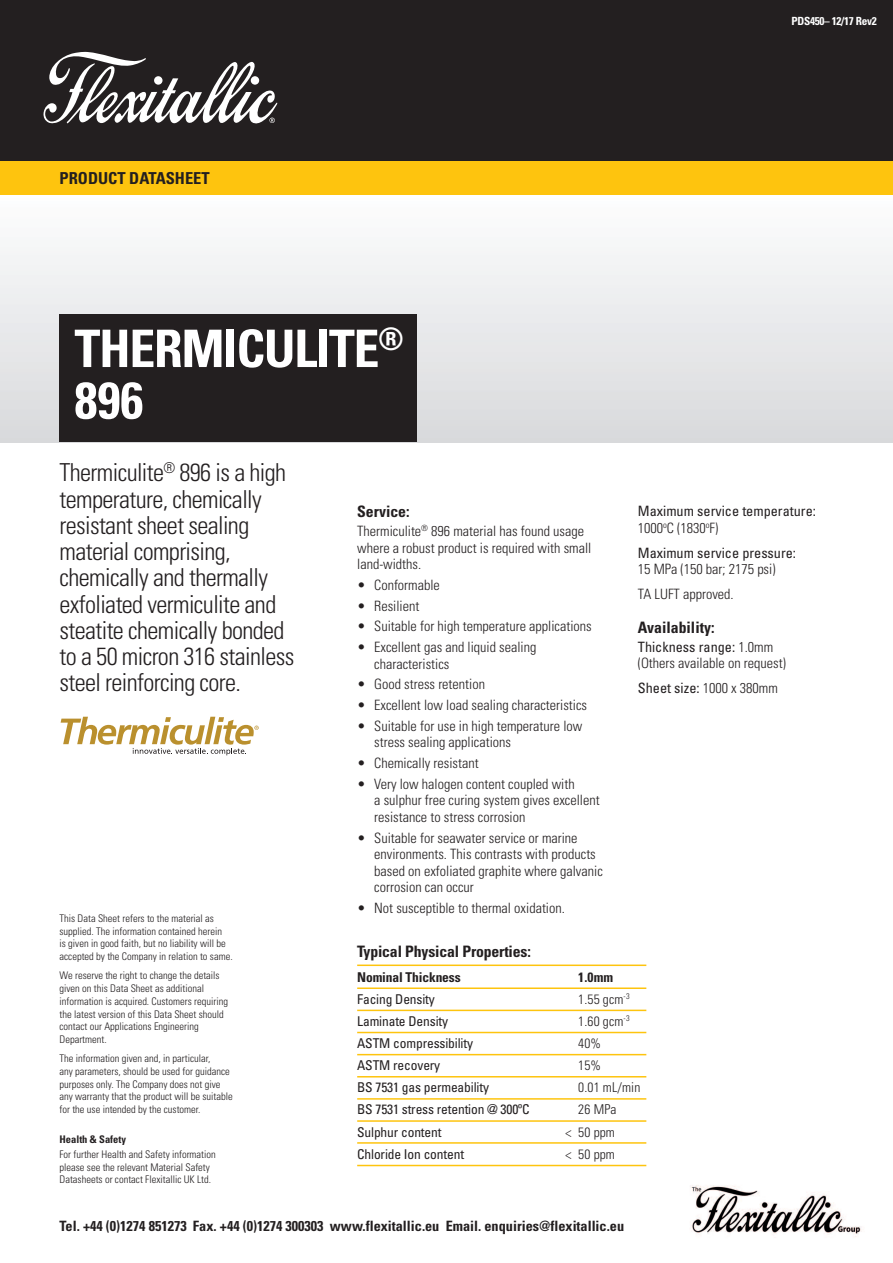
<style>
.page{position:relative;width:893px;height:1263px;background:#fff}
.page>*{position:absolute;margin:0;border:0;box-sizing:border-box;transform-origin:0 0}
.t1{font:700 condensed 51.75px/51.8px "Univers LT Std";letter-spacing:-.025em;color:#fff}
.t2{font:300 condensed 24.75px/26.2px "Univers LT Std";letter-spacing:-.025em;color:#231f20}
.t3{font:700 condensed 16.5px "Univers LT Std";color:#231f20}
.t4{font:700 condensed 15.75px "Univers LT Std";letter-spacing:-.01em;color:#231f20}
.t5{font:300 condensed 14.25px/16.5px "Univers LT Std";color:#231f20}
.t6{font:700 condensed 14.25px "Univers LT Std";color:#231f20}
.t7{font:condensed 14.25px/16.5px "Univers LT Std";color:#231f20}
.t8{font:condensed 13.5px "Univers LT Std";letter-spacing:-.01em;color:#231f20}
.t9{font:300 condensed 13.5px "Univers LT Std";letter-spacing:.01em;color:#231f20}
.t10{font:700 condensed 13.5px "Univers LT Std";letter-spacing:-.01em;color:#231f20}
.t11{font:700 condensed 11.25px "Univers LT Std";letter-spacing:-.025em;color:#fff}
.t12{font:300 condensed 10.5px/12.8px "Univers LT Std";color:#231f20}
.t13{font:700 condensed 10.5px "Univers LT Std";color:#231f20}
.s1{font-weight:300}
.s2{font-weight:400}
</style>
<div class="page">
<div style="left:0;top:0;width:893px;height:162px;background:#231f20"></div>
<div style="left:0;top:162px;width:893px;height:34px;background:#fec40e"></div>
<svg style="left:44px;top:52px;width:233px;height:71px"></svg>
<img style="left:690px;top:1185px;width:172px;height:52px">
<div style="left:0;top:196px;width:893px;height:246px;background:linear-gradient(to bottom,#fcfdfd,#d8d9db)"></div>
<div style="left:60px;top:315px;width:357px;height:127px;background:#231f20"></div>
<hr style="left:357px;top:964px;width:289px;height:2px;background:#fec40e">
<hr style="left:357px;top:987px;width:289px;height:2px;background:#fec40e">
<hr style="left:357px;top:1010px;width:289px;height:1px;background:#fec40e">
<hr style="left:357px;top:1032px;width:289px;height:1px;background:#fec40e">
<hr style="left:357px;top:1054px;width:289px;height:1px;background:#fec40e">
<hr style="left:357px;top:1076px;width:289px;height:1px;background:#fec40e">
<hr style="left:357px;top:1098px;width:289px;height:2px;background:#fec40e">
<hr style="left:357px;top:1120px;width:289px;height:2px;background:#fec40e">
<hr style="left:357px;top:1142px;width:289px;height:2px;background:#fec40e">
<hr style="left:357px;top:1165px;width:289px;height:1px;background:#fec40e">
<svg style="left:61px;top:717px;width:198px;height:38px"></svg>
<p class="t3" style="left:60px;top:172px;width:152px">PRODUCT DATASHEET</p>
<h1 class="t1" style="left:74px;top:327px;width:331px">THERMICULITE<sup>®<br></sup>896</h1>
<p class="t11" style="left:791px;top:17px;width:87px">PDS450– 12/17 Rev2</p>
<h2 class="t2" style="left:60px;top:462px;width:236px">Thermiculite<sup>®</sup> 896 is a high temperature, chemically resistant sheet sealing material comprising, chemically and thermally exfoliated vermiculite and steatite chemically bonded to a 50 micron 316 stainless steel reinforcing core.</h2>
<p class="t12" style="left:60px;top:913px;width:175px">This Data Sheet refers to the material as supplied. The information contained herein<br>is given in good faith, but no liability will be accepted by the Company in relation to same.</p>
<p class="t12" style="left:60px;top:970px;width:170px">We reserve the right to change the details given on this Data Sheet as additional information is acquired. Customers requiring the latest version of this Data Sheet should contact our Applications Engineering Department.</p>
<p class="t12" style="left:60px;top:1053px;width:175px">The information given and, in particular,<br>any parameters, should be used for guidance purposes only. The Company does not give any warranty that the product will be suitable for the use intended by the customer.</p>
<p class="t13" style="left:60px;top:1135px;width:68px">Health &amp; Safety</p>
<p class="t12" style="left:60px;top:1149px;width:158px">For further Health and Safety information please see the relevant Material Safety<br>Datasheets or contact Flexitallic UK Ltd.</p>
<p class="t4" style="left:357px;top:506px;width:54px">Service:</p>
<p class="t5" style="left:357px;top:524px;width:236px">Thermiculite<sup>®</sup> 896 material has found usage where a robust product is required with small land-widths.</p>
<p class="t5" style="left:357px;top:578px;width:84px">• Conformable</p>
<p class="t5" style="left:357px;top:598px;width:64px">• Resilient</p>
<p class="t5" style="left:357px;top:619px;width:236px">• Suitable for high temperature applications</p>
<p class="t5" style="left:374px;top:640px;width:164px;text-indent:-17px">• Excellent gas and liquid sealing characteristics</p>
<p class="t5" style="left:357px;top:677px;width:129px">• Good stress retention</p>
<p class="t5" style="left:357px;top:698px;width:231px">• Excellent low load sealing characteristics</p>
<p class="t5" style="left:374px;top:719px;width:210px;text-indent:-17px">• Suitable for use in high temperature low stress sealing applications</p>
<p class="t5" style="left:357px;top:756px;width:123px">• Chemically resistant</p>
<p class="t5" style="left:374px;top:777px;width:227px;text-indent:-17px">• Very low halogen content coupled with<br>a sulphur free curing system gives excellent resistance to stress corrosion</p>
<p class="t5" style="left:374px;top:830px;width:230px;text-indent:-17px">• Suitable for seawater service or marine environments. This contrasts with products based on exfoliated graphite where galvanic corrosion can occur</p>
<p class="t5" style="left:357px;top:901px;width:209px">• Not susceptible to thermal oxidation.</p>
<p class="t7" style="left:638px;top:504px;width:180px">Maximum service temperature:<br><span class="s1">1000</span><sup>o</sup><span class="s1">C (1830</span><sup>o</sup><span class="s1">F)</span></p>
<p class="t7" style="left:638px;top:546px;width:160px">Maximum service pressure:</p>
<p class="t5" style="left:638px;top:558px;width:139px;line-height:25px">15 MPa (150 bar; 2175 psi)<br>TA LUFT approved.</p>
<p class="t4" style="left:638px;top:621px;width:78px">Availability:</p>
<p class="t5" style="left:638px;top:639px;width:149px"><span class="s2">Thickness range:</span> 1.0mm (Others available on request)</p>
<p class="t7" style="left:638px;top:681px;width:142px">Sheet size: <span class="s1">1000 x 380mm</span></p>
<p class="t4" style="left:357px;top:946px;width:175px">Typical Physical Properties:</p>
<p class="t10" style="left:357px;top:972px;width:105px">Nominal Thickness</p>
<p class="t10" style="left:578px;top:972px;width:37px">1.0mm</p>
<p class="t8" style="left:357px;top:994px;width:79px">Facing Density</p>
<p class="t9" style="left:578px;top:994px;width:53px">1.55 gcm<sup>-3</sup></p>
<p class="t8" style="left:357px;top:1016px;width:92px">Laminate Density</p>
<p class="t9" style="left:578px;top:1016px;width:53px">1.60 gcm<sup>-3</sup></p>
<p class="t8" style="left:357px;top:1038px;width:117px">ASTM compressibility</p>
<p class="t9" style="left:578px;top:1038px;width:24px">40%</p>
<p class="t8" style="left:357px;top:1060px;width:85px">ASTM recovery</p>
<p class="t9" style="left:578px;top:1060px;width:24px">15%</p>
<p class="t8" style="left:357px;top:1082px;width:133px">BS 7531 gas permeability</p>
<p class="t9" style="left:578px;top:1082px;width:64px">0.01 mL/min</p>
<p class="t8" style="left:357px;top:1105px;width:174px">BS 7531 stress retention @ 300ºC</p>
<p class="t9" style="left:578px;top:1105px;width:40px">26 MPa</p>
<p class="t8" style="left:357px;top:1127px;width:86px">Sulphur content</p>
<p class="t9" style="left:566px;top:1127px;width:51px">&lt; 50 ppm</p>
<p class="t8" style="left:357px;top:1149px;width:108px">Chloride Ion content</p>
<p class="t9" style="left:566px;top:1149px;width:51px">&lt; 50 ppm</p>
<p class="t6" style="left:60px;top:1220px;width:566px">Tel. +44 (0)1274 851273 Fax. +44 (0)1274 300303 www.flexitallic.eu Email. enquiries@flexitallic.eu</p>
</div>
